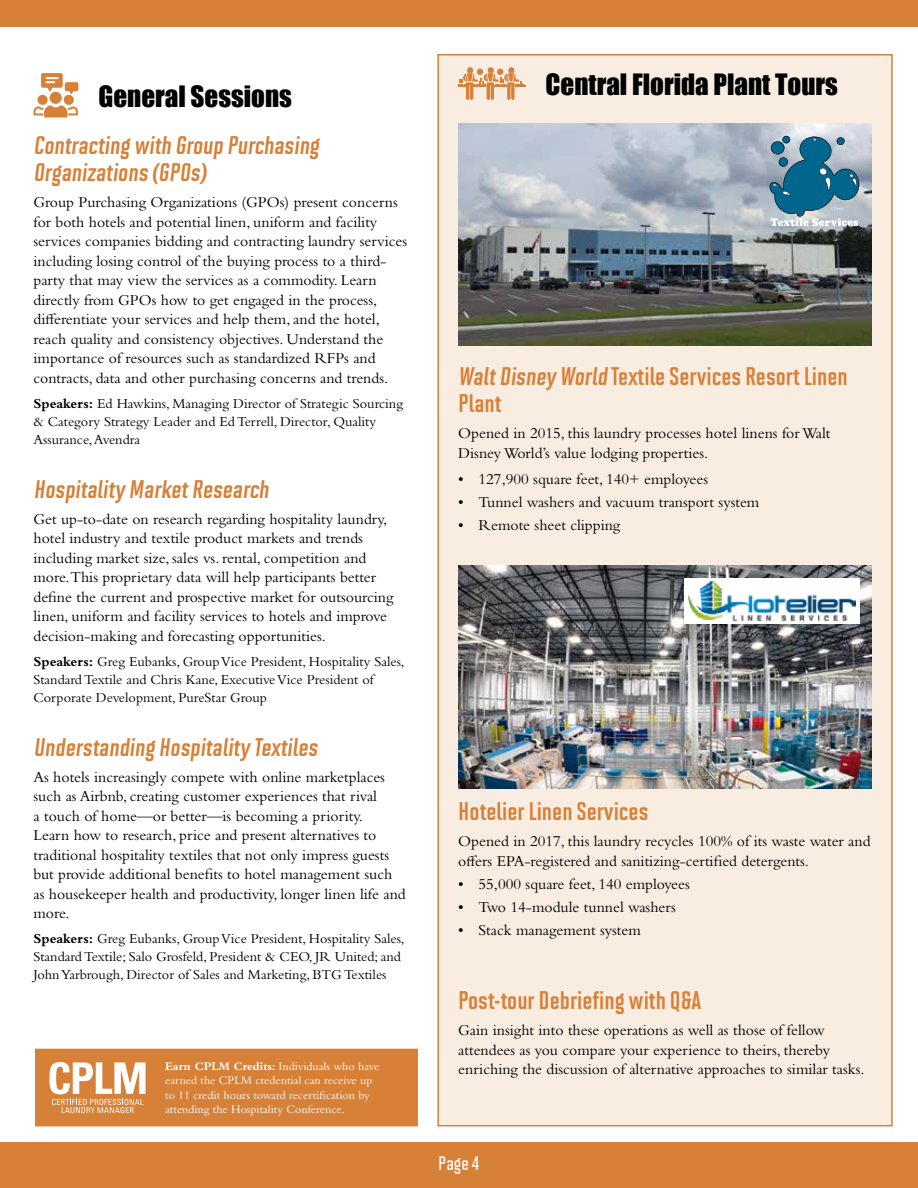
<style>
.page{position:relative;width:918px;height:1188px;background:#fff}
.page>*{position:absolute;margin:0;border:0;box-sizing:border-box;transform-origin:0 0}
.t1{font:27px "Impact";color:#000}
.t2{font:700 25.5px/27px "Solano Gothic MVB";color:#d78037}
.t3{font:600 19.5px "Solano Gothic MVB";color:#fff}
.t4{font:15.75px/19.5px "Bembo Std";color:#000}
.t5{font:14.25px/18px "Bembo Std";color:#000}
.t6{font:12px/14.4px "Bembo Std";color:#fff}
.s1{font-weight:700}
.s2{font-family:"Solano Gothic MVB Sb Cap";font-weight:400}
</style>
<div class="page">
<div style="left:437px;top:54px;width:456px;height:1072px;background:#f9ede2;border:2px solid #d78037"></div>
<div style="left:50px;top:92px;width:12px;height:12px;background:#d78037;border-radius:50%"></div>
<div style="left:38px;top:95px;width:10px;height:10px;background:#d78037;border-radius:50%"></div>
<div style="left:64px;top:95px;width:10px;height:10px;background:#d78037;border-radius:50%"></div>
<svg style="left:33px;top:105px;width:45px;height:12px"></svg>
<svg style="left:41px;top:73px;width:37px;height:21px"></svg>
<div style="left:35px;top:1049px;width:383px;height:77px;background:#d78037"></div>
<svg style="left:50px;top:1062px;width:96px;height:51px"></svg>
<div style="left:0;top:1143px;width:918px;height:45px;background:#d78037"></div>
<div style="left:0;top:0;width:918px;height:27px;background:#d78037"></div>
<img style="left:458px;top:123px;width:414px;height:223px">
<img style="left:458px;top:566px;width:414px;height:223px">
<svg style="left:458px;top:67px;width:67px;height:33px"></svg>
<div style="left:684px;top:578px;width:175px;height:46px;background:#fff"></div>
<img style="left:688px;top:580px;width:168px;height:42px">
<svg style="left:769px;top:136px;width:90px;height:90px;background:#6093aa"></svg>
<h1 class="t1" style="left:99px;top:75px;width:195px">General Sessions</h1>
<h2 class="t2" style="left:33px;top:132px;width:291px">Contracting with Group Purchasing<br>Organizations (GPOs)</h2>
<p class="t4" style="left:33px;top:193px;width:375px">Group Purchasing Organizations (GPOs) present concerns for both hotels and potential linen, uniform and facility services companies bidding and contracting laundry services including losing control of the buying process to a third&shy;party that may view the services as a commodity. Learn directly from GPOs how to get engaged in the process, differentiate your services and help them, and the hotel, reach quality and consistency objectives. Understand the importance of resources such as standardized RFPs and contracts, data and other purchasing concerns and trends.</p>
<p class="t5" style="left:33px;top:394px;width:371px"><span class="s1">Speakers:</span> Ed Hawkins, Managing Director of Strategic Sourcing &amp; Category Strategy Leader and Ed Terrell, Director, Quality<br>Assurance, Avendra</p>
<h2 class="t2" style="left:33px;top:475px;width:240px">Hospitality Market Research</h2>
<p class="t4" style="left:33px;top:509px;width:362px">Get up-to-date on research regarding hospitality laundry, hotel industry and textile product markets and trends including market size, sales vs. rental, competition and more.This proprietary data will help participants better define the current and prospective market for outsourcing linen, uniform and facility services to hotels and improve decision-making and forecasting opportunities.</p>
<p class="t5" style="left:33px;top:652px;width:373px"><span class="s1">Speakers:</span> Greg Eubanks, Group Vice President, Hospitality Sales,<br>Standard Textile and Chris Kane, Executive Vice President of<br>Corporate Development, PureStar Group</p>
<h2 class="t2" style="left:33px;top:733px;width:289px">Understanding Hospitality Textiles</h2>
<p class="t4" style="left:33px;top:767px;width:374px">As hotels increasingly compete with online marketplaces such as Airbnb, creating customer experiences that rival<br>a touch of home—or better—is becoming a priority.<br>Learn how to research, price and present alternatives to traditional hospitality textiles that not only impress guests but provide additional benefits to hotel management such as housekeeper health and productivity, longer linen life and more.</p>
<p class="t5" style="left:33px;top:930px;width:373px"><span class="s1">Speakers:</span> Greg Eubanks, Group Vice President, Hospitality Sales,<br>Standard Textile; Salo Grosfeld, President &amp; CEO, JR United; and<br>John Yarbrough, Director of Sales and Marketing, BTG Textiles</p>
<p class="t6" style="left:165px;top:1059px;width:216px"><span class="s1">Earn CPLM Credits:</span> Individuals who have earned the CPLM credential can receive up to 11 credit hours toward recertification by attending the Hospitality Conference.</p>
<h1 class="t1" style="left:546px;top:63px;width:294px">Central Florida Plant Tours</h1>
<h2 class="t2" style="left:458px;top:362px;width:391px">Walt Disney World Textile Services Resort Linen<br>Plant</h2>
<p class="t4" style="left:458px;top:423px;width:374px">Opened in 2015, this laundry processes hotel linens for Walt<br>Disney World’s value lodging properties.</p>
<p class="t4" style="left:458px;top:469px;width:251px">• 127,900 square feet, 140+ employees</p>
<p class="t4" style="left:458px;top:492px;width:303px">• Tunnel washers and vacuum transport system</p>
<p class="t4" style="left:458px;top:515px;width:164px">• Remote sheet clipping</p>
<h2 class="t2" style="left:458px;top:798px;width:192px">Hotelier Linen Services</h2>
<p class="t4" style="left:458px;top:831px;width:414px">Opened in 2017, this laundry recycles 100% of its waste water and offers EPA-registered and sanitizing-certified detergents.</p>
<p class="t4" style="left:458px;top:874px;width:233px">• 55,000 square feet, 140 employees</p>
<p class="t4" style="left:458px;top:897px;width:219px">• Two 14-module tunnel washers</p>
<p class="t4" style="left:458px;top:920px;width:184px">• Stack management system</p>
<h2 class="t2" style="left:458px;top:987px;width:245px">Post-tour Debriefing with Q&amp;A</h2>
<p class="t4" style="left:458px;top:1020px;width:408px">Gain insight into these operations as well as those of fellow attendees as you compare your experience to theirs, thereby enriching the discussion of alternative approaches to similar tasks.</p>
<p class="t3" style="left:438px;top:1152px;width:43px">Page <span class="s2">4</span></p>
</div>
